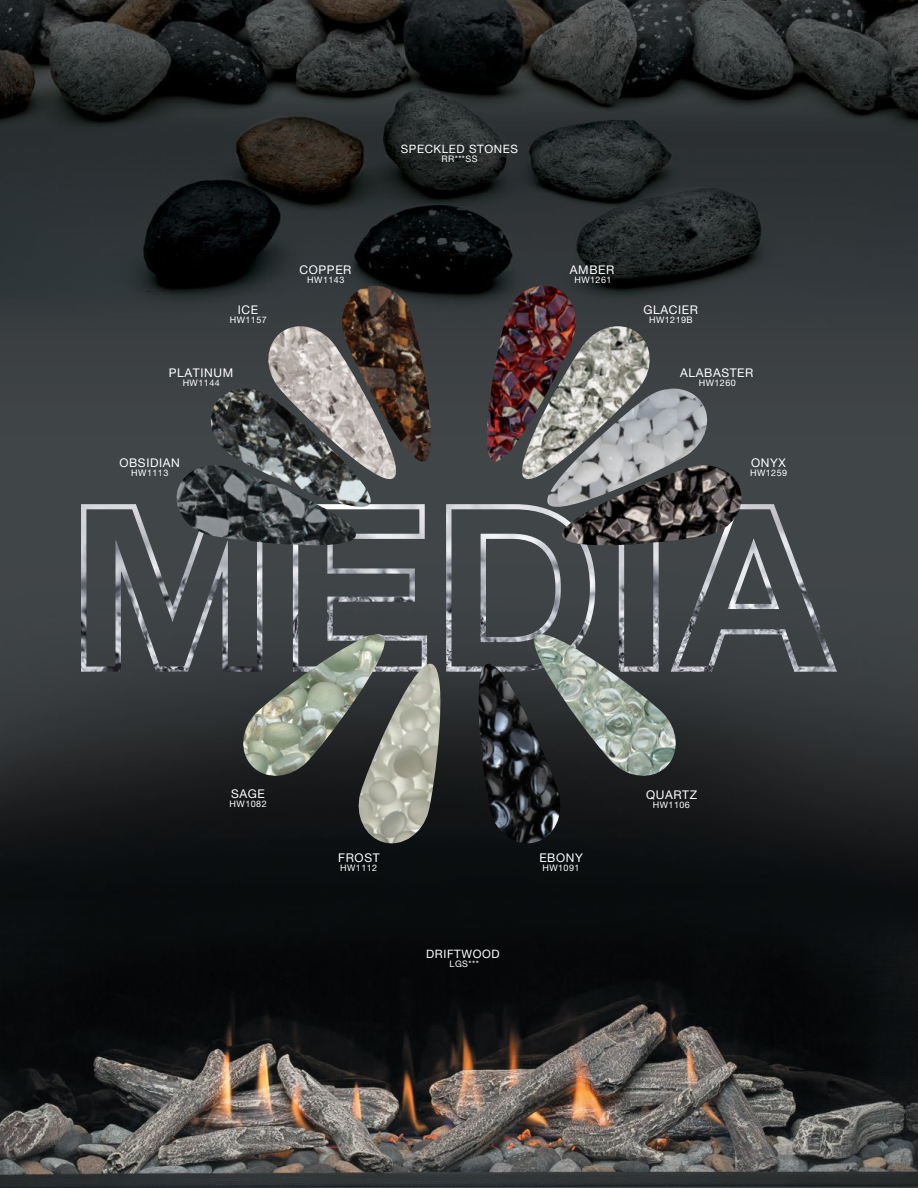
<style>
.page{position:relative;width:918px;height:1188px;background:#fff}
.page>*{position:absolute;margin:0;border:0;box-sizing:border-box;transform-origin:0 0}
.t1{font:12px "Helvetica Neue LT Pro";letter-spacing:.05em;color:#fff}
.t2{font:11.55px "Helvetica Neue LT Pro";color:#fff}
.t3{font:9px "Helvetica Neue LT Pro";letter-spacing:.05em;color:#fff}
</style>
<div class="page">
<img style="left:0;top:0;width:918px;height:1188px">
<img style="left:81px;top:504px;width:181px;height:168px">
<img style="left:293px;top:504px;width:134px;height:160px">
<img style="left:446px;top:504px;width:149px;height:168px">
<img style="left:619px;top:555px;width:40px;height:79px">
<img style="left:671px;top:504px;width:166px;height:168px">
<img style="left:472px;top:664px;width:93px;height:183px">
<img style="left:533px;top:634px;width:144px;height:143px">
<img style="left:242px;top:634px;width:144px;height:143px">
<img style="left:354px;top:664px;width:96px;height:183px">
<img style="left:337px;top:286px;width:106px;height:182px">
<img style="left:264px;top:326px;width:145px;height:164px">
<img style="left:205px;top:389px;width:175px;height:131px">
<img style="left:173px;top:465px;width:188px;height:90px">
<img style="left:557px;top:465px;width:188px;height:90px">
<img style="left:538px;top:389px;width:175px;height:131px">
<img style="left:509px;top:326px;width:145px;height:164px">
<img style="left:475px;top:286px;width:106px;height:182px">
<p class="t2" style="left:401px;top:142px;width:9px">SPECKLED</p>
<p class="t2" style="left:469px;top:142px;width:9px">STO</p>
<p class="t2" style="left:494px;top:142px;width:17px">NES</p>
<p class="t3" style="left:442px;top:154px;width:38px">RR***SS</p>
<h1 class="t1" style="left:300px;top:262px;width:19px">COPPER</h1>
<p class="t3" style="left:307px;top:274px;width:39px">HW1143</p>
<h1 class="t1" style="left:570px;top:262px;width:46px">AMBER</h1>
<p class="t3" style="left:574px;top:274px;width:39px">HW1261</p>
<h1 class="t1" style="left:238px;top:303px;width:22px">ICE</h1>
<p class="t3" style="left:230px;top:315px;width:39px">HW1157</p>
<h1 class="t1" style="left:643px;top:303px;width:9px">GLACIER</h1>
<p class="t3" style="left:649px;top:315px;width:45px">HW1219B</p>
<h1 class="t1" style="left:169px;top:365px;width:16px">PLATI</h1>
<h1 class="t1" style="left:204px;top:365px;width:20px">NUM</h1>
<p class="t3" style="left:183px;top:377px;width:39px">HW1144</p>
<h1 class="t1" style="left:680px;top:365px;width:75px">ALABASTER</h1>
<p class="t3" style="left:699px;top:377px;width:39px">HW1260</p>
<h1 class="t1" style="left:119px;top:456px;width:60px">OBSIDIAN</h1>
<p class="t3" style="left:131px;top:468px;width:39px">HW1113</p>
<h1 class="t1" style="left:751px;top:456px;width:36px">ONYX</h1>
<p class="t3" style="left:750px;top:468px;width:39px">HW1259</p>
<h1 class="t1" style="left:231px;top:787px;width:34px">SAGE</h1>
<p class="t3" style="left:230px;top:799px;width:39px">HW1082</p>
<h1 class="t1" style="left:338px;top:851px;width:17px">FROST</h1>
<p class="t3" style="left:340px;top:862px;width:39px">HW1112</p>
<p class="t2" style="left:426px;top:947px;width:16px">DRIFT</p>
<p class="t2" style="left:461px;top:947px;width:21px">WOOD</p>
<p class="t3" style="left:450px;top:959px;width:31px">LGS***</p>
<h1 class="t1" style="left:539px;top:851px;width:45px">EBONY</h1>
<p class="t3" style="left:542px;top:862px;width:39px">HW1091</p>
<h1 class="t1" style="left:646px;top:788px;width:52px">QUARTZ</h1>
<p class="t3" style="left:653px;top:800px;width:39px">HW1106</p>
</div>
